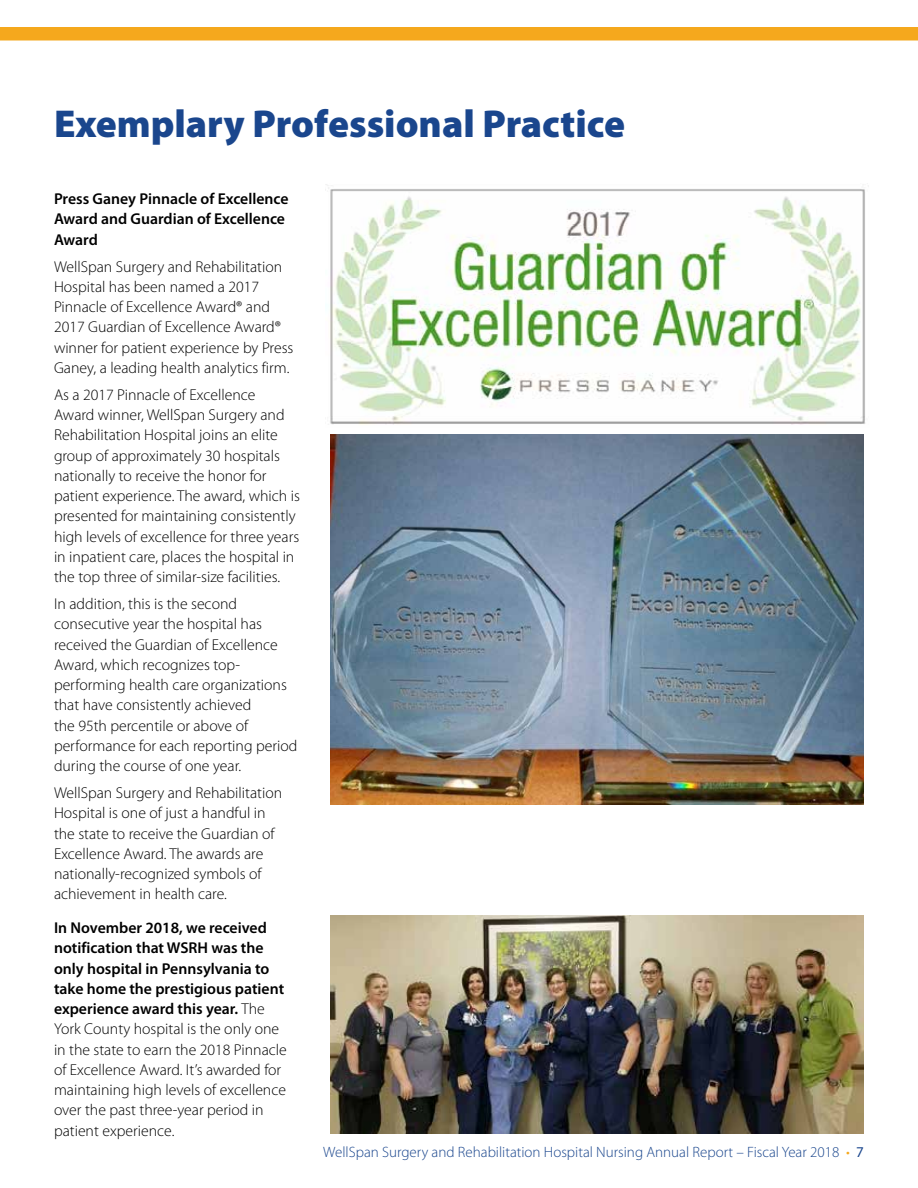
<style>
.page{position:relative;width:918px;height:1188px;background:#fff}
.page>*{position:absolute;margin:0;border:0;box-sizing:border-box;transform-origin:0 0}
.t1{font:900 39px "Myriad Pro";color:#1a468d}
.t2{font:300 15.75px/20.2px "Myriad Pro";color:#000}
.t3{font:600 15.75px/20.2px "Myriad Pro";color:#000}
.t4{font:300 15px "Myriad Pro";color:#1a468d}
.s1{font-weight:600}
.s2{color:#f5a81d}
.s3{font-weight:400}
</style>
<div class="page">
<div style="left:0;top:27px;width:918px;height:14px;background:#f5a81d"></div>
<img style="left:325px;top:184px;width:544px;height:241px">
<img style="left:331px;top:434px;width:532px;height:370px">
<img style="left:331px;top:916px;width:532px;height:218px">
<p class="t1" style="left:54px;top:98px;width:573px">Exemplary Professional Practice</p>
<p class="t3" style="left:54px;top:188px;width:236px">Press Ganey Pinnacle of Excellence<br>Award and Guardian of Excellence<br>Award</p>
<p class="t2" style="left:54px;top:256px;width:241px">WellSpan Surgery and Rehabilitation Hospital has been named a 2017<br>Pinnacle of Excellence Award® and 2017 Guardian of Excellence Award® winner for patient experience by Press Ganey, a leading health analytics firm.</p>
<p class="t2" style="left:54px;top:384px;width:247px">As a 2017 Pinnacle of Excellence Award winner, WellSpan Surgery and Rehabilitation Hospital joins an elite group of approximately 30 hospitals nationally to receive the honor for patient experience. The award, which is presented for maintaining consistently high levels of excellence for three years in inpatient care, places the hospital in the top three of similar-size facilities.</p>
<p class="t2" style="left:54px;top:594px;width:245px">In addition, this is the second consecutive year the hospital has received the Guardian of Excellence Award, which recognizes top&shy;performing health care organizations that have consistently achieved<br>the 95th percentile or above of performance for each reporting period during the course of one year.</p>
<p class="t2" style="left:54px;top:783px;width:230px">WellSpan Surgery and Rehabilitation Hospital is one of just a handful in the state to receive the Guardian of Excellence Award. The awards are nationally-recognized symbols of achievement in health care.</p>
<p class="t2" style="left:54px;top:918px;width:234px"><span class="s1">In November 2018, we received notification that WSRH was the only hospital in Pennsylvania to take home the prestigious patient experience award this year.</span> The York County hospital is the only one in the state to earn the 2018 Pinnacle of Excellence Award. It’s awarded for maintaining high levels of excellence over the past three-year period in patient experience.</p>
<p class="t4" style="left:323px;top:1143px;width:542px">WellSpan Surgery and Rehabilitation Hospital Nursing Annual Report – Fiscal Year 2018 <span class="s2">•</span> <span class="s3">7</span></p>
</div>
